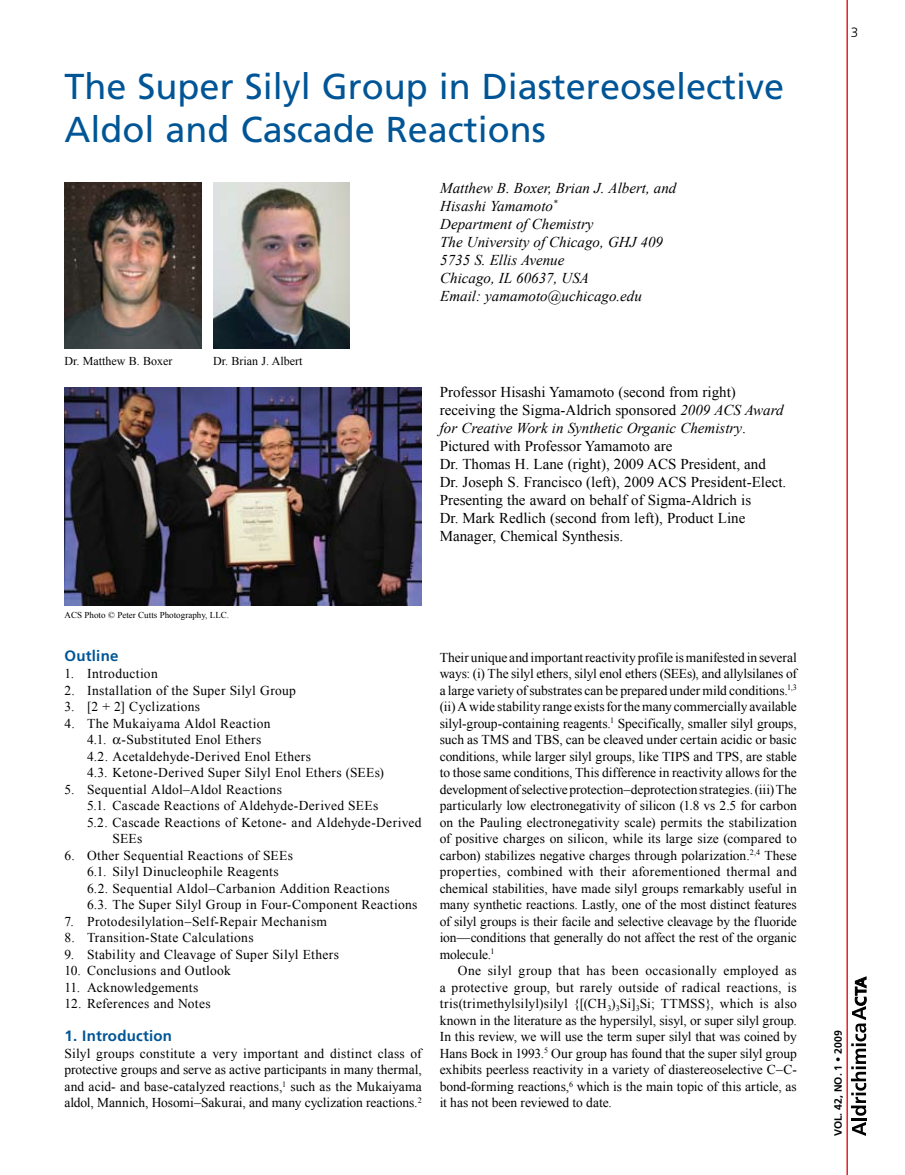
<style>
.page{position:relative;width:905px;height:1175px;background:#fff}
.page>*{position:absolute;margin:0;border:0;box-sizing:border-box;transform-origin:0 0}
.t1{font:36px/43.2px "Frutiger";color:#005596}
.t2{font:15px/18px "Times New Roman";color:#000}
.t3{font:italic 15px/18px "Times New Roman";color:#000}
.t4{font:700 15px "Frutiger";letter-spacing:.015em;color:#005596}
.t5{font:13.5px/16.5px "Times New Roman";letter-spacing:.02em;color:#000;text-align:justify}
.t6{font:300 13.5px "Frutiger";color:#000}
.t7{font:12px "Times New Roman";color:#000}
.t8{font:700 10.5px "Frutiger";color:#000}
.t9{font:9px "Times New Roman";color:#000}
.s1{font-style:italic}
</style>
<div class="page">
<hr style="left:846px;top:0;width:2px;height:1174px;background:#ed1c24">
<svg style="left:852px;top:1122px;width:14px;height:13px"></svg>
<hr style="left:850px;top:1117px;width:16px;height:3px;background:#000">
<svg style="left:851px;top:976px;width:15px;height:139px"></svg>
<img style="left:65px;top:182px;width:136px;height:166px">
<img style="left:213px;top:182px;width:137px;height:166px">
<img style="left:65px;top:387px;width:356px;height:218px">
<h1 class="t1" style="left:64px;top:65px;width:721px">The Super Silyl Group in Diastereoselective<br>Aldol and Cascade Reactions</h1>
<p class="t3" style="left:440px;top:178px;width:238px">Matthew B. Boxer, Brian J. Albert, and<br>Hisashi Yamamoto<sup>*<br></sup>Department of Chemistry<br>The University of Chicago, GHJ 409<br>5735 S. Ellis Avenue<br>Chicago, IL 60637, USA<br>Email: yamamoto@uchicago.edu</p>
<p class="t7" style="left:64px;top:353px;width:109px">Dr. Matthew B. Boxer</p>
<p class="t7" style="left:213px;top:353px;width:91px">Dr. Brian J. Albert</p>
<p class="t2" style="left:440px;top:383px;width:348px">Professor Hisashi Yamamoto (second from right) receiving the Sigma-Aldrich sponsored <span class="s1">2009 ACS Award for Creative Work in Synthetic Organic Chemistry</span>.<br>Pictured with Professor Yamamoto are<br>Dr. Thomas H. Lane (right), 2009 ACS President, and Dr. Joseph S. Francisco (left), 2009 ACS President-Elect.<br>Presenting the award on behalf of Sigma-Aldrich is<br>Dr. Mark Redlich (second from left), Product Line Manager, Chemical Synthesis.</p>
<p class="t9" style="left:64px;top:609px;width:166px">ACS Photo © Peter Cutts Photography, LLC.</p>
<p class="t4" style="left:64px;top:647px;width:55px">Outline</p>
<p class="t5" style="left:64px;top:665px;width:95px">1. Introduction</p>
<p class="t5" style="left:64px;top:682px;width:233px">2. Installation of the Super Silyl Group</p>
<p class="t5" style="left:64px;top:698px;width:137px">3. [2 + 2] Cyclizations</p>
<p class="t5" style="left:87px;top:715px;width:298px;text-align:left;text-indent:-23px">4. The Mukaiyama Aldol Reaction<br>4.1. -Substituted Enol Ethers<br>4.2. Acetaldehyde-Derived Enol Ethers<br>4.3. Ketone-Derived Super Silyl Enol Ethers (SEEs)</p>
<p class="t5" style="left:64px;top:781px;width:219px">5. Sequential Aldol–Aldol Reactions</p>
<p class="t5" style="left:87px;top:797px;width:293px">5.1. Cascade Reactions of Aldehyde-Derived SEEs</p>
<p class="t5" style="left:87px;top:813px;width:336px">5.2. Cascade Reactions of Ketone- and Aldehyde-Derived</p>
<p class="t5" style="left:112px;top:830px;width:31px">SEEs</p>
<p class="t5" style="left:87px;top:846px;width:332px;text-align:left;text-indent:-23px">6. Other Sequential Reactions of SEEs<br>6.1. Silyl Dinucleophile Reagents<br>6.2. Sequential Aldol–Carbanion Addition Reactions<br>6.3. The Super Silyl Group in Four-Component Reactions</p>
<p class="t5" style="left:64px;top:912px;width:264px">7. Protodesilylation–Self-Repair Mechanism</p>
<p class="t5" style="left:64px;top:929px;width:191px">8. Transition-State Calculations</p>
<p class="t5" style="left:64px;top:945px;width:276px">9. Stability and Cleavage of Super Silyl Ethers</p>
<p class="t5" style="left:64px;top:962px;width:168px">10. Conclusions and Outlook</p>
<p class="t5" style="left:64px;top:978px;width:135px">11. Acknowledgements</p>
<p class="t5" style="left:64px;top:995px;width:148px">12. References and Notes</p>
<p class="t4" style="left:64px;top:1027px;width:109px">1. Introduction</p>
<p class="t5" style="left:64px;top:1045px;width:359px">Silyl groups constitute a very important and distinct class of protective groups and serve as active participants in many thermal, and acid- and base-catalyzed reactions,<sup>1</sup> such as the Mukaiyama aldol, Mannich, Hosomi–Sakurai, and many cyclization reactions.<sup>2</sup></p>
<p class="t5" style="left:439px;top:649px;width:359px">Their unique and important reactivity profile is manifested in several ways: (i) The silyl ethers, silyl enol ethers (SEEs), and allylsilanes of a large variety of substrates can be prepared under mild conditions.<sup>1,3 </sup>(ii) A wide stability range exists for the many commercially available silyl-group-containing reagents.<sup>1</sup> Specifically, smaller silyl groups, such as TMS and TBS, can be cleaved under certain acidic or basic conditions, while larger silyl groups, like TIPS and TPS, are stable to those same conditions, This difference in reactivity allows for the development of selective protection–deprotection strategies. (iii) The particularly low electronegativity of silicon (1.8 vs 2.5 for carbon on the Pauling electronegativity scale) permits the stabilization of positive charges on silicon, while its large size (compared to carbon) stabilizes negative charges through polarization.<sup>2,4</sup> These properties, combined with their aforementioned thermal and chemical stabilities, have made silyl groups remarkably useful in many synthetic reactions. Lastly, one of the most distinct features of silyl groups is their facile and selective cleavage by the fluoride ion—conditions that generally do not affect the rest of the organic molecule.<sup>1</sup></p>
<p class="t5" style="left:439px;top:962px;width:359px;text-indent:18px">One silyl group that has been occasionally employed as a protective group, but rarely outside of radical reactions, is tris(trimethylsilyl)silyl {[(CH<sub>3</sub>)<sub>3</sub>Si]<sub>3</sub>Si; TTMSS}, which is also known in the literature as the hypersilyl, sisyl, or super silyl group.<br>In this review, we will use the term super silyl that was coined by Hans Bock in 1993.<sup>5</sup> Our group has found that the super silyl group exhibits peerless reactivity in a variety of diastereoselective C–C&shy;bond-forming reactions,<sup>6</sup> which is the main topic of this article, as it has not been reviewed to date.</p>
<p class="t6" style="left:850px;top:25px;width:9px">3</p>
<p class="t8" style="left:832px;top:1136px;width:107px;rotate:-90deg">VOL. 42, NO. 1 • 2009</p>
</div>
